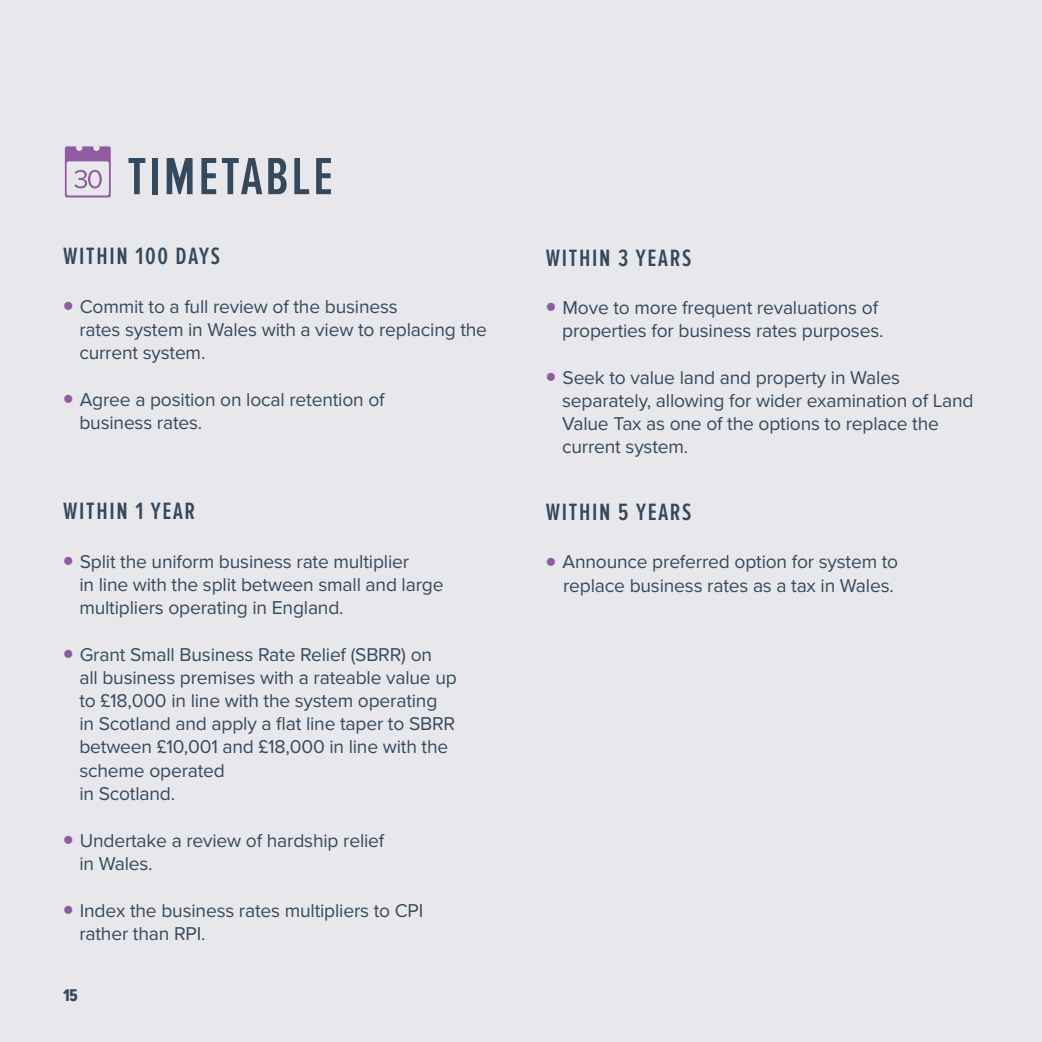
<style>
.page{position:relative;width:1042px;height:1042px;background:#fff}
.page>*{position:absolute;margin:0;border:0;box-sizing:border-box;transform-origin:0 0}
.t1{font:600 54.25px "Proxima Nova Ex Cn";letter-spacing:.05em;color:#34495e}
.t2{font:600 24.5px "Proxima Nova Ex Cn";letter-spacing:.07em;color:#34495e}
.t3{font:19.25px/23.1px "Proxima Nova";letter-spacing:-.01em;color:#354a5e}
.t4{font:17.5px "Proxima Nova Ex Cn Extrabld";color:#354a5e}
.s1{color:#915ba1}
</style>
<div class="page">
<div style="left:0;top:0;width:1041px;height:1042px;background:#e8e8ec"></div>
<svg style="left:65px;top:146px;width:46px;height:51px"></svg>
<h1 class="t1" style="left:127px;top:146px;width:207px">TIMETABLE</h1>
<p class="t2" style="left:63px;top:243px;width:158px">WITHIN 100 DAYS</p>
<p class="t3" style="left:79px;top:295px;width:409px;text-indent:-16px"><span class="s1">●</span> Commit to a full review of the business<br>rates system in Wales with a view to replacing the current system.</p>
<p class="t3" style="left:79px;top:389px;width:307px;text-indent:-16px"><span class="s1">●</span> Agree a position on local retention of business rates.</p>
<p class="t2" style="left:63px;top:498px;width:134px">WITHIN 1 YEAR</p>
<p class="t3" style="left:79px;top:550px;width:366px;text-indent:-16px"><span class="s1">●</span> Split the uniform business rate multiplier<br>in line with the split between small and large multipliers operating in England.</p>
<p class="t3" style="left:79px;top:644px;width:379px;text-indent:-16px"><span class="s1">●</span> Grant Small Business Rate Relief (SBRR) on<br>all business premises with a rateable value up to £18,000 in line with the system operating in Scotland and apply a flat line taper to SBRR between £10,001 and £18,000 in line with the scheme operated<br>in Scotland.</p>
<p class="t3" style="left:79px;top:829px;width:306px;text-indent:-16px"><span class="s1">●</span> Undertake a review of hardship relief in Wales.</p>
<p class="t3" style="left:79px;top:900px;width:345px;text-indent:-16px"><span class="s1">●</span> Index the business rates multipliers to CPI rather than RPI.</p>
<p class="t4" style="left:63px;top:985px;width:16px">15</p>
<p class="t2" style="left:546px;top:244px;width:147px">WITHIN 3 YEARS</p>
<p class="t3" style="left:546px;top:297px;width:339px;text-align:right"><span class="s1">●</span> Move to more frequent revaluations of properties for business rates purposes.</p>
<p class="t3" style="left:562px;top:367px;width:413px;text-indent:-16px"><span class="s1">●</span> Seek to value land and property in Wales separately, allowing for wider examination of Land Value Tax as one of the options to replace the current system.</p>
<p class="t2" style="left:546px;top:498px;width:147px">WITHIN 5 YEARS</p>
<p class="t3" style="left:546px;top:551px;width:354px;text-align:right"><span class="s1">●</span> Announce preferred option for system to replace business rates as a tax in Wales.</p>
</div>
